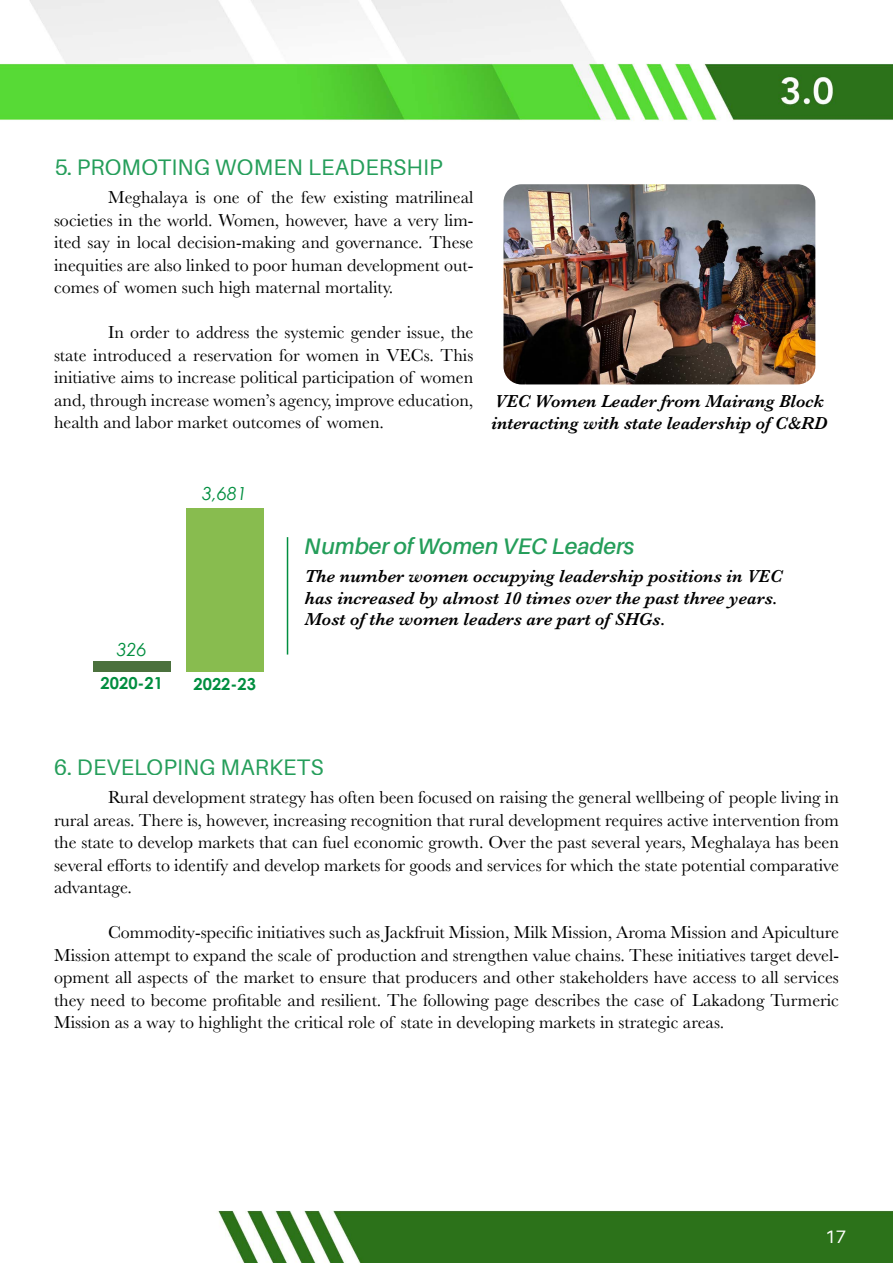
<style>
.page{position:relative;width:893px;height:1263px;background:#fff}
.page>*{position:absolute;margin:0;border:0;box-sizing:border-box;transform-origin:0 0}
.t1{font:22.5px "Aileron";letter-spacing:.01em;color:#008e3f}
.t2{font:italic 600 22.5px "Aileron";color:#008e3f}
.t3{font:18px/22.5px "Baskerville";color:#000;text-align:justify}
.t4{font:italic 600 18px/21.6px "Baskerville";color:#000}
.t5{font:italic 18px "Century Gothic";color:#008e3f}
.t6{font:18px "Aileron";color:#fff}
.t7{font:700 16.5px "Century Gothic";color:#008e3f}
</style>
<div class="page">
<img style="left:0;top:0;width:893px;height:1263px">
<hr style="left:287px;top:537px;width:1px;height:117px;background:#008e3f">
<div style="left:186px;top:508px;width:77px;height:164px;background:#88bc4f"></div>
<div style="left:93px;top:662px;width:77px;height:10px;background:#4b713d"></div>
<img style="left:503px;top:184px;width:312px;height:200px">
<p class="t1" style="left:54px;top:154px;width:390px">5. PROMOTING WOMEN LEADERSHIP</p>
<p class="t3" style="left:54px;top:186px;width:421px;text-indent:54px">Meghalaya is one of the few existing matrilineal societies in the world. Women, however, have a very lim&shy;ited say in local decision-making and governance. These inequities are also linked to poor human development out&shy;comes of women such high maternal mortality.</p>
<p class="t3" style="left:54px;top:321px;width:421px;text-indent:54px">In order to address the systemic gender issue, the state introduced a reservation for women in VECs. This initiative aims to increase political participation of women and, through increase women’s agency, improve education, health and labor market outcomes of women.</p>
<p class="t4" style="left:491px;top:391px;width:338px">VEC Women Leader from Mairang Block interacting with state leadership of C&amp;RD</p>
<p class="t5" style="left:202px;top:481px;width:46px">3,681</p>
<p class="t2" style="left:305px;top:534px;width:331px">Number of Women VEC Leaders</p>
<p class="t5" style="left:117px;top:637px;width:31px">326</p>
<p class="t7" style="left:101px;top:671px;width:64px">2020-21</p>
<p class="t7" style="left:194px;top:671px;width:64px">2022-23</p>
<p class="t4" style="left:305px;top:565px;width:479px">The number women occupying leadership positions in VEC has increased by almost 10 times over the past three years.<br>Most of the women leaders are part of SHGs.</p>
<p class="t1" style="left:54px;top:754px;width:271px">6. DEVELOPING MARKETS</p>
<p class="t3" style="left:54px;top:786px;width:786px;text-indent:54px">Rural development strategy has often been focused on raising the general wellbeing of people living in rural areas. There is, however, increasing recognition that rural development requires active intervention from the state to develop markets that can fuel economic growth. Over the past several years, Meghalaya has been several efforts to identify and develop markets for goods and services for which the state potential comparative advantage.</p>
<p class="t3" style="left:54px;top:921px;width:786px;text-indent:54px">Commodity-specific initiatives such as Jackfruit Mission, Milk Mission, Aroma Mission and Apiculture Mission attempt to expand the scale of production and strengthen value chains. These initiatives target devel&shy;opment all aspects of the market to ensure that producers and other stakeholders have access to all services they need to become profitable and resilient. The following page describes the case of Lakadong Turmeric Mission as a way to highlight the critical role of state in developing markets in strategic areas.</p>
<p class="t6" style="left:825px;top:1227px;width:22px">17</p>
</div>
